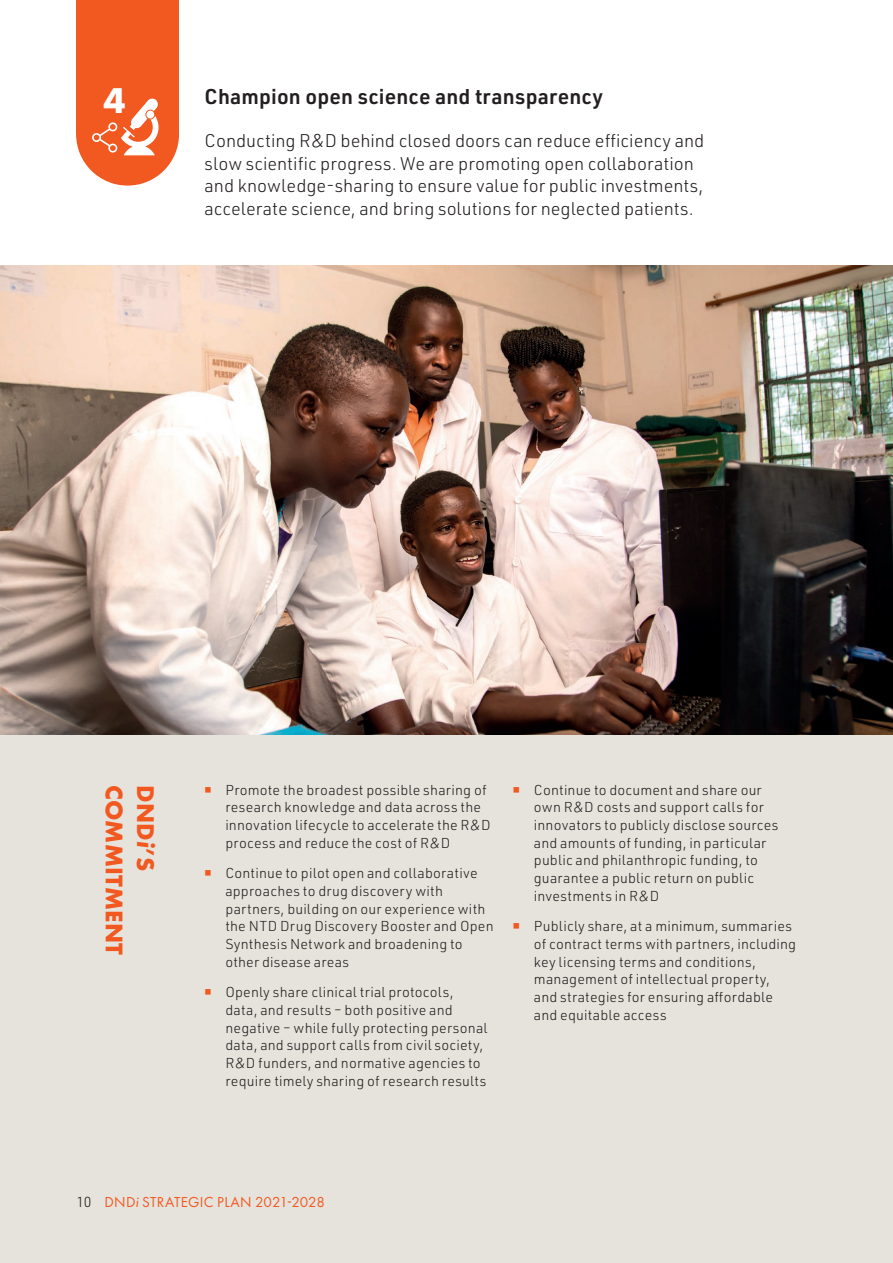
<style>
.page{position:relative;width:893px;height:1263px;background:#fff}
.page>*{position:absolute;margin:0;border:0;box-sizing:border-box;transform-origin:0 0}
.Header_2{font:700 37.2px "Futura PT";color:#fff}
.Header_2-2{font:700 25.05px/31.3px "Futura PT";letter-spacing:.015em;color:#f15921}
.Stand_first{font:600 21px "URWDIN";letter-spacing:.005em;color:#231f20}
.Stand_first-2{font:300 18px/22.5px "URWDIN";color:#231f20}
.t1{font:15px "Futura PT";letter-spacing:.015em;color:#f15921}
.t2{font:300 14.1px/17.7px "URWDIN";letter-spacing:.01em;color:#231f20}
.s1{font-style:italic}
.s2{font-family:"URWDIN";font-weight:300;font-size:14.25px;color:#231f20}
</style>
<div class="page">
<div style="left:0;top:643px;width:893px;height:620px;background:#e6e3dc"></div>
<img style="left:0;top:266px;width:893px;height:468px">
<div style="left:76px;top:0;width:103px;height:134px;background:#f15921"></div>
<div style="left:76px;top:83px;width:103px;height:103px;background:#f15921;border-radius:50%"></div>
<svg style="left:92px;top:98px;width:67px;height:58px"></svg>
<p class="Header_2" style="left:103px;top:77px;width:24px">4</p>
<p class="Stand_first" style="left:205px;top:82px;width:400px">Champion open science and transparency</p>
<p class="Stand_first-2" style="left:205px;top:129px;width:501px">Conducting R&amp;D behind closed doors can reduce efficiency and slow scientific progress. We are promoting open collaboration and knowledge-sharing to ensure value for public investments, accelerate science, and bring solutions for neglected patients.</p>
<p class="Header_2-2" style="left:162px;top:785px;width:172px;rotate:90deg">DND<span class="s1">i</span>’S<br>COMMITMENT</p>
<p class="t2" style="left:225px;top:780px;width:267px">Promote the broadest possible sharing of research knowledge and data across the innovation lifecycle to accelerate the R&amp;D process and reduce the cost of R&amp;D</p>
<p class="t2" style="left:225px;top:864px;width:270px">Continue to pilot open and collaborative approaches to drug discovery with partners, building on our experience with the NTD Drug Discovery Booster and Open Synthesis Network and broadening to other disease areas</p>
<p class="t2" style="left:225px;top:983px;width:264px">Openly share clinical trial protocols, data, and results – both positive and negative – while fully protecting personal data, and support calls from civil society, R&amp;D funders, and normative agencies to require timely sharing of research results</p>
<p class="t2" style="left:534px;top:780px;width:246px">Continue to document and share our own R&amp;D costs and support calls for innovators to publicly disclose sources and amounts of funding, in particular public and philanthropic funding, to guarantee a public return on public investments in R&amp;D</p>
<p class="t2" style="left:534px;top:917px;width:264px">Publicly share, at a minimum, summaries of contract terms with partners, including key licensing terms and conditions, management of intellectual property, and strategies for ensuring affordable and equitable access</p>
<p class="t1" style="left:77px;top:1193px;width:250px"><span class="s2">10</span> DND<span class="s1">i</span> STRATEGIC PLAN 2021-2028</p>
</div>
